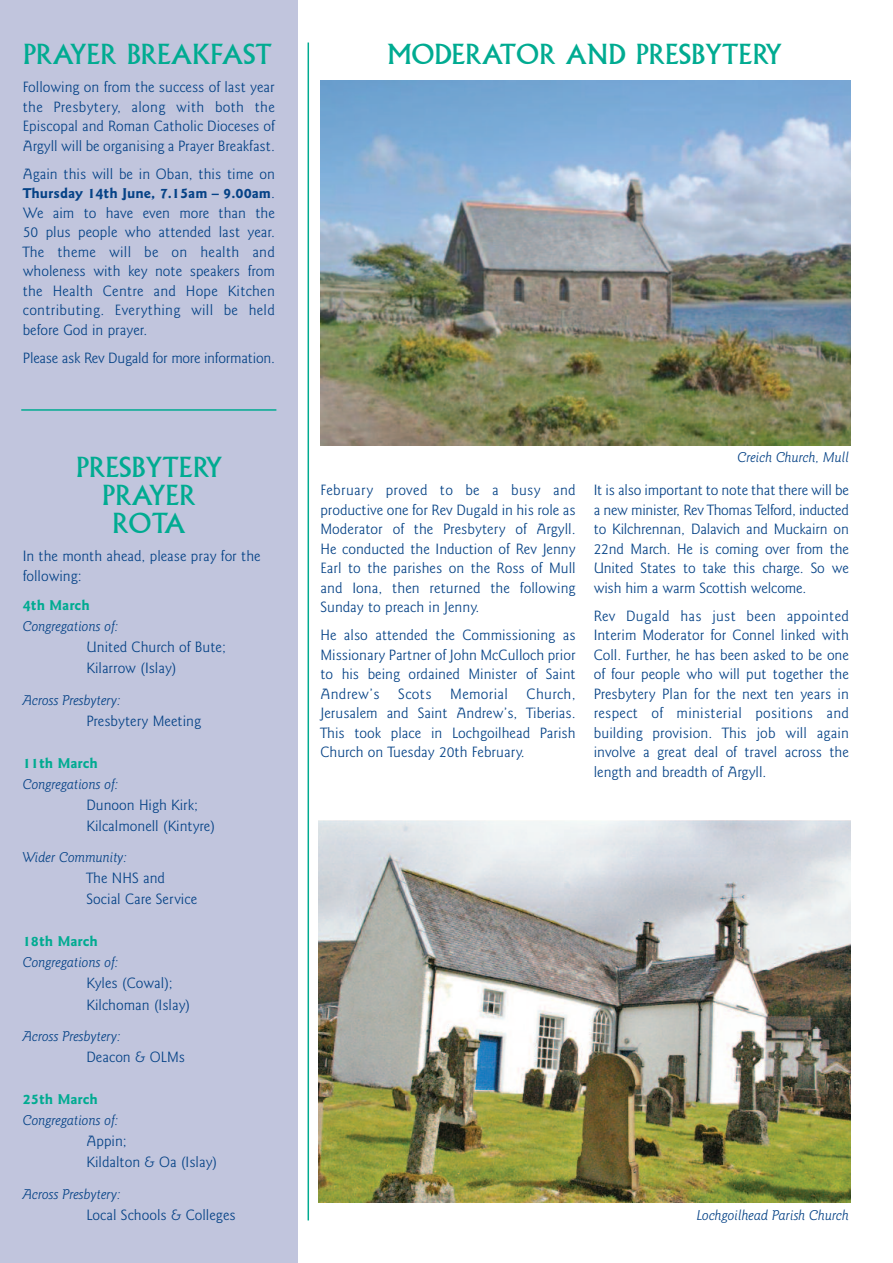
<style>
.page{position:relative;width:893px;height:1263px;background:#fff}
.page>*{position:absolute;margin:0;border:0;box-sizing:border-box;transform-origin:0 0}
.t1{font:27px/28px "Albertus";color:#00ab91;text-align:center}
.t2{font:300 15px/19.5px "Goudy Sans IT Cby BT";color:#054286;text-align:justify}
.t3{font:italic 300 14.25px "Goudy Sans IT Cby BT";color:#054286}
.t4{font:700 14.25px "Goudy Sans IT Cby BT";color:#00ab91}
.t5{font:700 14.25px "Goudy Sans IT Cby BT";color:#054286}
.s1{font-weight:300;font-size:15px}
</style>
<div class="page">
<div style="left:0;top:0;width:298px;height:1263px;background:#c1c5dd"></div>
<hr style="left:308px;top:43px;width:1px;height:1177px;background:#00ab91">
<hr style="left:21px;top:409px;width:255px;height:2px;background:#00ab91">
<img style="left:320px;top:81px;width:530px;height:364px">
<img style="left:319px;top:821px;width:531px;height:381px">
<h1 class="t1" style="left:23px;top:41px;width:251px">PRAYER BREAKFAST</h1>
<p class="t2" style="left:23px;top:78px;width:254px">Following on from the success of last year the Presbytery, along with both the Episcopal and Roman Catholic Dioceses of Argyll will be organising a Prayer Breakfast.</p>
<p class="t2" style="left:23px;top:165px;width:254px">Again this will be in Oban, this time on</p>
<p class="t5" style="left:23px;top:188px;width:254px">Thursday 14th June, 7.15am – 9.00am<span class="s1">.</span></p>
<p class="t2" style="left:23px;top:204px;width:254px">We aim to have even more than the 50 plus people who attended last year.<br>The theme will be on health and wholeness with key note speakers from the Health Centre and Hope Kitchen contributing. Everything will be held before God in prayer.</p>
<p class="t2" style="left:23px;top:349px;width:254px">Please ask Rev Dugald for more information.</p>
<h1 class="t1" style="left:76px;top:454px;width:148px">PRESBYTERY<br>PRAYER<br>ROTA</h1>
<p class="t2" style="left:23px;top:548px;width:239px">In the month ahead, please pray for the following:</p>
<p class="t4" style="left:23px;top:600px;width:68px">4th March</p>
<p class="t3" style="left:23px;top:621px;width:97px">Congregations of:</p>
<p class="t2" style="left:87px;top:638px;width:141px;line-height:21px">United Church of Bute;<br>Kilarrow (Islay)</p>
<p class="t3" style="left:23px;top:694px;width:99px">Across Presbytery:</p>
<p class="t2" style="left:87px;top:712px;width:116px">Presbytery Meeting</p>
<p class="t4" style="left:23px;top:757px;width:77px">11th March</p>
<p class="t3" style="left:23px;top:778px;width:97px">Congregations of:</p>
<p class="t2" style="left:87px;top:795px;width:130px;line-height:21px">Dunoon High Kirk;<br>Kilcalmonell (Kintyre)</p>
<p class="t3" style="left:23px;top:852px;width:106px">Wider Community:</p>
<p class="t2" style="left:87px;top:869px;width:112px;line-height:21px">The NHS and<br>Social Care Service</p>
<p class="t4" style="left:23px;top:936px;width:77px">18th March</p>
<p class="t3" style="left:23px;top:957px;width:97px">Congregations of:</p>
<p class="t2" style="left:87px;top:974px;width:105px;line-height:21px">Kyles (Cowal);<br>Kilchoman (Islay)</p>
<p class="t3" style="left:23px;top:1030px;width:99px">Across Presbytery:</p>
<p class="t2" style="left:87px;top:1048px;width:100px">Deacon &amp; OLMs</p>
<p class="t4" style="left:23px;top:1093px;width:77px">25th March</p>
<p class="t3" style="left:23px;top:1114px;width:97px">Congregations of:</p>
<p class="t2" style="left:87px;top:1131px;width:132px;line-height:21px">Appin;<br>Kildalton &amp; Oa (Islay)</p>
<p class="t3" style="left:23px;top:1188px;width:99px">Across Presbytery:</p>
<p class="t2" style="left:87px;top:1206px;width:151px">Local Schools &amp; Colleges</p>
<h1 class="t1" style="left:388px;top:41px;width:395px">MODERATOR AND PRESBYTERY</h1>
<p class="t2" style="left:320px;top:482px;width:257px">February proved to be a busy and productive one for Rev Dugald in his role as Moderator of the Presbytery of Argyll.<br>He conducted the Induction of Rev Jenny Earl to the parishes on the Ross of Mull and Iona, then returned the following Sunday to preach in Jenny.</p>
<p class="t2" style="left:320px;top:627px;width:257px">He also attended the Commissioning as Missionary Partner of John McCulloch prior to his being ordained Minister of Saint Andrew’s Scots Memorial Church, Jerusalem and Saint Andrew’s, Tiberias.<br>This took place in Lochgoilhead Parish Church on Tuesday 20th February.</p>
<p class="t3" style="left:737px;top:452px;width:113px">Creich Church, Mull</p>
<p class="t2" style="left:594px;top:482px;width:257px">It is also important to note that there will be a new minister, Rev Thomas Telford, inducted to Kilchrennan, Dalavich and Muckairn on 22nd March. He is coming over from the United States to take this charge. So we wish him a warm Scottish welcome.</p>
<p class="t2" style="left:594px;top:607px;width:257px">Rev Dugald has just been appointed Interim Moderator for Connel linked with Coll. Further, he has been asked to be one of four people who will put together the Presbytery Plan for the next ten years in respect of ministerial positions and building provision. This job will again involve a great deal of travel across the length and breadth of Argyll.</p>
<p class="t3" style="left:697px;top:1209px;width:154px">Lochgoilhead Parish Church</p>
</div>
